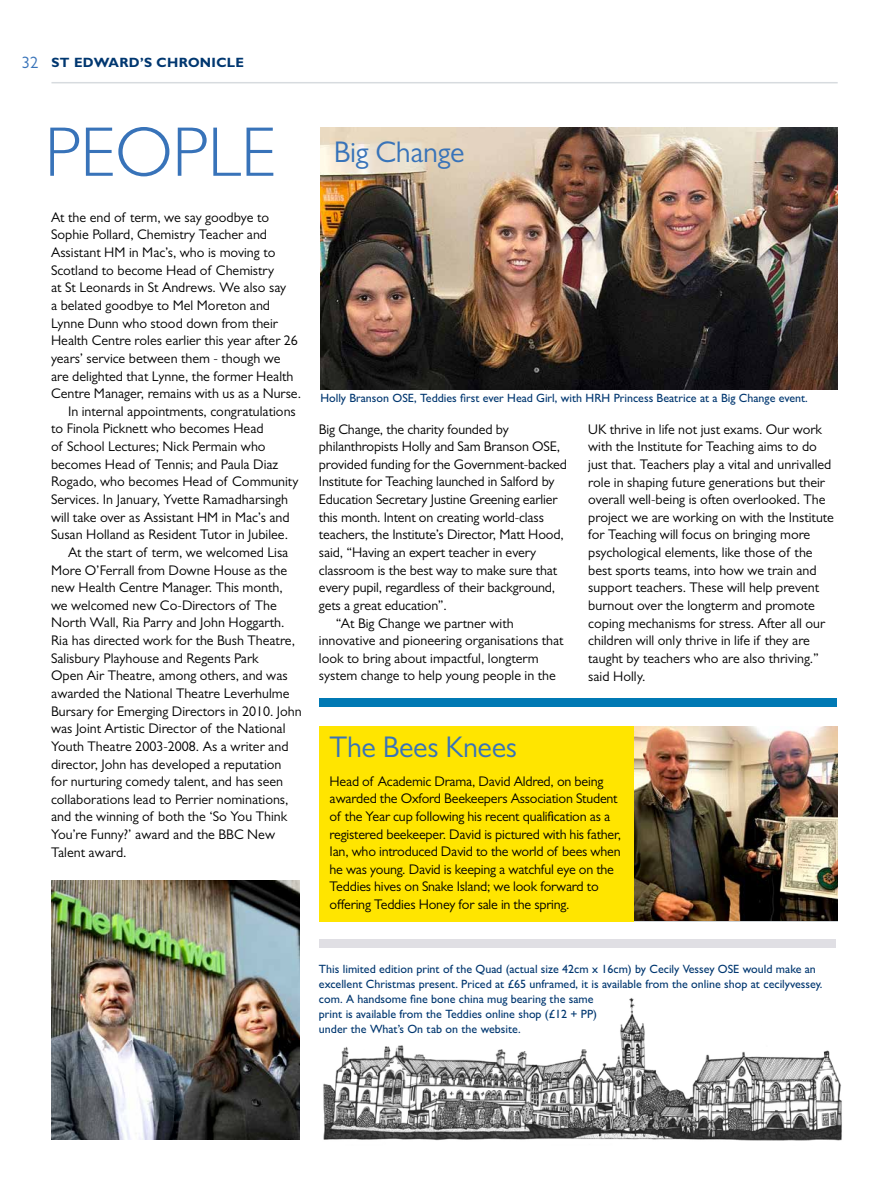
<style>
.page{position:relative;width:893px;height:1191px;background:#fff}
.page>*{position:absolute;margin:0;border:0;box-sizing:border-box;transform-origin:0 0}
.t1{font:300 70.65px "Gill Sans MT Pro";color:#3873b9}
.t2{font:30px "Gill Sans MT Pro";letter-spacing:-.01em;color:#3873b9}
.t3{font:14.1px/17.7px "Gill Sans MT Pro";color:#000}
.t4{font:700 13.5px "Gill Sans MT Pro";letter-spacing:.025em;color:#003770}
.t5{font:500 12px/15px "Gill Sans MT Pro";color:#003770}
.s1{font-weight:400;font-size:16.5px;color:#3873b9}
</style>
<div class="page">
<hr style="left:51px;top:82px;width:787px;height:1px;background:#d7dbdf">
<img style="left:323px;top:998px;width:519px;height:143px">
<div style="left:319px;top:698px;width:517px;height:9px;background:#0079b4"></div>
<img style="left:634px;top:726px;width:204px;height:194px">
<div style="left:319px;top:726px;width:315px;height:196px;background:#ffe500"></div>
<img style="left:51px;top:880px;width:248px;height:260px">
<div style="left:319px;top:939px;width:517px;height:8px;background:#e0dfe4"></div>
<img style="left:320px;top:128px;width:518px;height:261px">
<p class="t4" style="left:22px;top:54px;width:224px"><span class="s1">32</span> ST EDWARD’S CHRONICLE</p>
<h1 class="t1" style="left:45px;top:110px;width:233px">PEOPLE</h1>
<p class="t3" style="left:51px;top:208px;width:220px">At the end of term, we say goodbye to</p>
<p class="t3" style="left:51px;top:226px;width:218px">Sophie Pollard, Chemistry Teacher and</p>
<p class="t3" style="left:51px;top:243px;width:226px">Assistant HM in Mac’s, who is moving to</p>
<p class="t3" style="left:51px;top:261px;width:225px">Scotland to become Head of Chemistry</p>
<p class="t3" style="left:51px;top:279px;width:237px">at St Leonards in St Andrews. We also say</p>
<p class="t3" style="left:51px;top:296px;width:221px">a belated goodbye to Mel Moreton and</p>
<p class="t3" style="left:51px;top:314px;width:228px">Lynne Dunn who stood down from their</p>
<p class="t3" style="left:51px;top:332px;width:248px">Health Centre roles earlier this year after 26</p>
<p class="t3" style="left:51px;top:349px;width:231px">years’ service between them - though we</p>
<p class="t3" style="left:51px;top:367px;width:244px">are delighted that Lynne, the former Health</p>
<p class="t3" style="left:51px;top:384px;width:251px">Centre Manager, remains with us as a Nurse.</p>
<p class="t3" style="left:68px;top:402px;width:229px">In internal appointments, congratulations</p>
<p class="t3" style="left:51px;top:420px;width:214px">to Finola Picknett who becomes Head</p>
<p class="t3" style="left:51px;top:437px;width:216px">of School Lectures; Nick Permain who</p>
<p class="t3" style="left:51px;top:455px;width:229px">becomes Head of Tennis; and Paula Diaz</p>
<p class="t3" style="left:51px;top:473px;width:249px">Rogado, who becomes Head of Community</p>
<p class="t3" style="left:51px;top:490px;width:238px">Services. In January, Yvette Ramadharsingh</p>
<p class="t3" style="left:51px;top:508px;width:240px">will take over as Assistant HM in Mac’s and</p>
<p class="t3" style="left:51px;top:525px;width:239px">Susan Holland as Resident Tutor in Jubilee.</p>
<p class="t3" style="left:68px;top:543px;width:222px">At the start of term, we welcomed Lisa</p>
<p class="t3" style="left:51px;top:561px;width:238px">More O’Ferrall from Downe House as the</p>
<p class="t3" style="left:51px;top:578px;width:233px">new Health Centre Manager. This month,</p>
<p class="t3" style="left:51px;top:596px;width:227px">we welcomed new Co-Directors of The</p>
<p class="t3" style="left:51px;top:614px;width:235px">North Wall, Ria Parry and John Hoggarth.</p>
<p class="t3" style="left:51px;top:631px;width:245px">Ria has directed work for the Bush Theatre,</p>
<p class="t3" style="left:51px;top:649px;width:209px">Salisbury Playhouse and Regents Park</p>
<p class="t3" style="left:51px;top:666px;width:238px">Open Air Theatre, among others, and was</p>
<p class="t3" style="left:51px;top:684px;width:240px">awarded the National Theatre Leverhulme</p>
<p class="t3" style="left:51px;top:702px;width:252px">Bursary for Emerging Directors in 2010. John</p>
<p class="t3" style="left:51px;top:719px;width:236px">was Joint Artistic Director of the National</p>
<p class="t3" style="left:51px;top:737px;width:239px">Youth Theatre 2003-2008. As a writer and</p>
<p class="t3" style="left:51px;top:755px;width:232px">director, John has developed a reputation</p>
<p class="t3" style="left:51px;top:772px;width:234px">for nurturing comedy talent, and has seen</p>
<p class="t3" style="left:51px;top:790px;width:239px">collaborations lead to Perrier nominations,</p>
<p class="t3" style="left:51px;top:808px;width:238px">and the winning of both the ‘So You Think</p>
<p class="t3" style="left:51px;top:825px;width:226px">You’re Funny?’ award and the BBC New</p>
<p class="t3" style="left:51px;top:843px;width:77px">Talent award.</p>
<h2 class="t2" style="left:334px;top:135px;width:132px">Big Change</h2>
<p class="t5" style="left:320px;top:390px;width:489px">Holly Branson OSE, Teddies first ever Head Girl, with HRH Princess Beatrice at a Big Change event.</p>
<p class="t3" style="left:319px;top:420px;width:191px">Big Change, the charity founded by</p>
<p class="t3" style="left:319px;top:437px;width:243px">philanthropists Holly and Sam Branson OSE,</p>
<p class="t3" style="left:319px;top:455px;width:249px">provided funding for the Government-backed</p>
<p class="t3" style="left:319px;top:473px;width:237px">Institute for Teaching launched in Salford by</p>
<p class="t3" style="left:319px;top:490px;width:240px">Education Secretary Justine Greening earlier</p>
<p class="t3" style="left:319px;top:508px;width:227px">this month. Intent on creating world-class</p>
<p class="t3" style="left:319px;top:526px;width:247px">teachers, the Institute’s Director, Matt Hood,</p>
<p class="t3" style="left:319px;top:543px;width:219px">said, “Having an expert teacher in every</p>
<p class="t3" style="left:319px;top:561px;width:240px">classroom is the best way to make sure that</p>
<p class="t3" style="left:319px;top:578px;width:238px">every pupil, regardless of their background,</p>
<p class="t3" style="left:319px;top:596px;width:130px">gets a great education”.</p>
<p class="t3" style="left:336px;top:614px;width:179px">“At Big Change we partner with</p>
<p class="t3" style="left:319px;top:631px;width:246px">innovative and pioneering organisations that</p>
<p class="t3" style="left:319px;top:649px;width:221px">look to bring about impactful, longterm</p>
<p class="t3" style="left:319px;top:667px;width:238px">system change to help young people in the</p>
<p class="t3" style="left:588px;top:420px;width:247px">UK thrive in life not just exams. Our work with the Institute for Teaching aims to do just that. Teachers play a vital and unrivalled role in shaping future generations but their overall well-being is often overlooked. The project we are working on with the Institute for Teaching will focus on bringing more psychological elements, like those of the best sports teams, into how we train and support teachers. These will help prevent burnout over the longterm and promote coping mechanisms for stress. After all our children will only thrive in life if they are taught by teachers who are also thriving.” said Holly.</p>
<h2 class="t2" style="left:330px;top:730px;width:189px">The Bees Knees</h2>
<p class="t3" style="left:330px;top:772px;width:293px">Head of Academic Drama, David Aldred, on being awarded the Oxford Beekeepers Association Student of the Year cup following his recent qualification as a registered beekeeper. David is pictured with his father, Ian, who introduced David to the world of bees when he was young. David is keeping a watchful eye on the Teddies hives on Snake Island; we look forward to offering Teddies Honey for sale in the spring.</p>
<p class="t5" style="left:319px;top:961px;width:505px">This limited edition print of the Quad (actual size 42cm x 16cm) by Cecily Vessey OSE would make an excellent Christmas present. Priced at £65 unframed, it is available from the online shop at cecilyvessey. com. A handsome fine bone china mug bearing the same<br>print is available from the Teddies online shop (£12 + PP)<br>under the What’s On tab on the website.</p>
</div>
